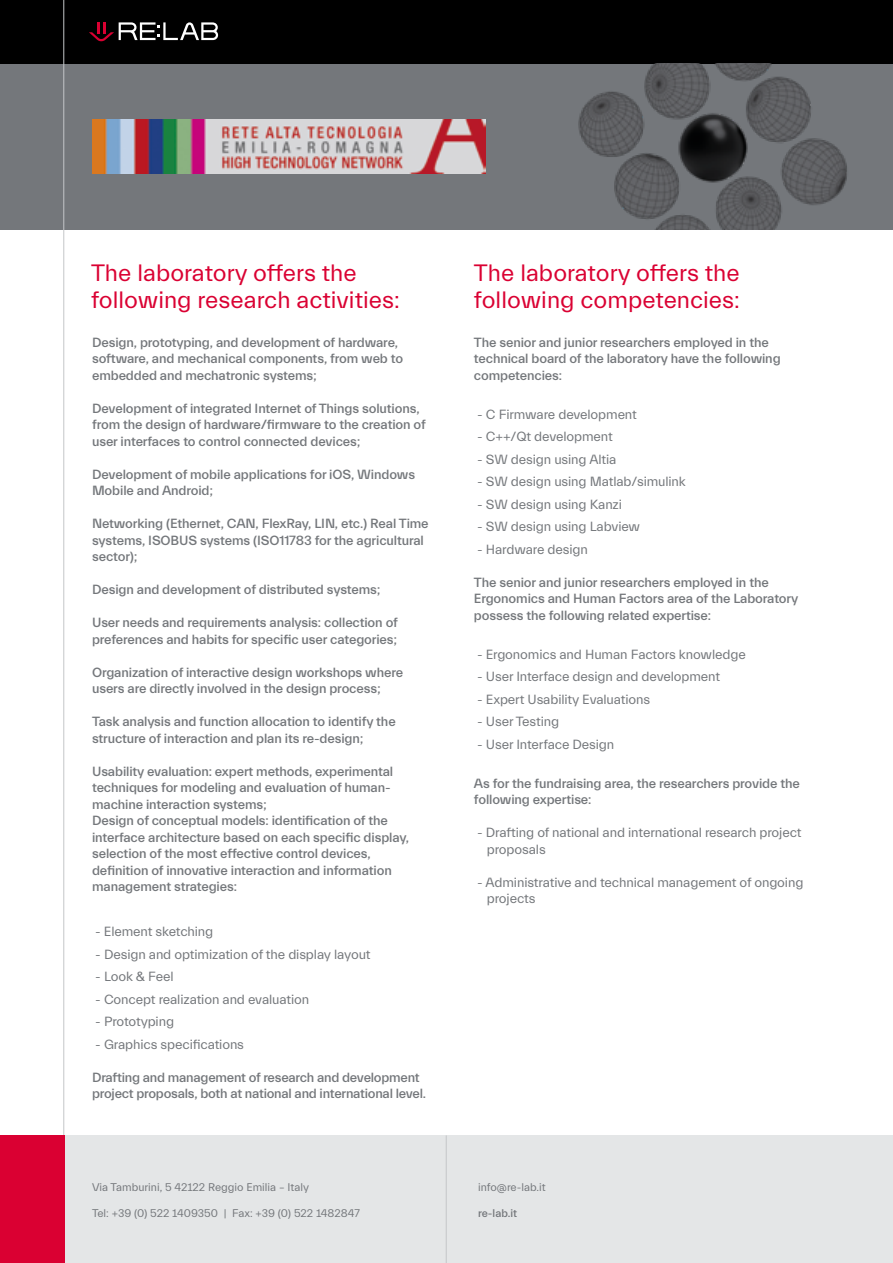
<style>
.page{position:relative;width:893px;height:1263px;background:#fff}
.page>*{position:absolute;margin:0;border:0;box-sizing:border-box;transform-origin:0 0}
.t1{font:24px/27px "Everett";color:#da0032}
.t2{font:500 13.5px/16.5px "Everett";letter-spacing:-.01em;color:#74777b}
.t3{font:13.5px/16.5px "Everett";letter-spacing:-.01em;color:#74777b}
.t4{font:11.25px "Everett";color:#74777b}
.t5{font:500 11.25px "Everett";color:#74777b}
</style>
<div class="page">
<div style="left:0;top:0;width:893px;height:64px;background:#000"></div>
<div style="left:0;top:64px;width:893px;height:166px;background:#74777b"></div>
<img style="left:467px;top:64px;width:380px;height:166px">
<div style="left:0;top:1135px;width:893px;height:128px;background:#e4e6e7"></div>
<svg style="left:89px;top:22px;width:129px;height:19px"></svg>
<hr style="left:64px;top:0;width:1px;height:1263px;background:#c4c6c8">
<hr style="left:446px;top:1135px;width:1px;height:128px;background:#c4c6c8">
<div style="left:0;top:1135px;width:64px;height:128px;background:#da0032"></div>
<img style="left:92px;top:120px;width:394px;height:54px">
<h1 class="t1" style="left:91px;top:259px;width:310px">The laboratory offers the following research activities:</h1>
<h1 class="t1" style="left:474px;top:259px;width:267px">The laboratory offers the following competencies:</h1>
<p class="t2" style="left:92px;top:334px;width:313px">Design, prototyping, and development of hardware, software, and mechanical components, from web to embedded and mechatronic systems;</p>
<p class="t2" style="left:92px;top:400px;width:335px">Development of integrated Internet of Things solutions, from the design of hardware/firmware to the creation of user interfaces to control connected devices;</p>
<p class="t2" style="left:92px;top:466px;width:325px">Development of mobile applications for iOS, Windows<br>Mobile and Android;</p>
<p class="t2" style="left:92px;top:516px;width:338px">Networking (Ethernet, CAN, FlexRay, LIN, etc.) Real Time systems, ISOBUS systems (ISO11783 for the agricultural sector);</p>
<p class="t2" style="left:92px;top:582px;width:290px">Design and development of distributed systems;</p>
<p class="t2" style="left:92px;top:615px;width:307px">User needs and requirements analysis: collection of preferences and habits for specific user categories;</p>
<p class="t2" style="left:92px;top:664px;width:313px">Organization of interactive design workshops where users are directly involved in the design process;</p>
<p class="t2" style="left:92px;top:714px;width:305px">Task analysis and function allocation to identify the structure of interaction and plan its re-design;</p>
<p class="t2" style="left:92px;top:763px;width:318px">Usability evaluation: expert methods, experimental techniques for modeling and evaluation of human&shy;machine interaction systems;<br>Design of conceptual models: identification of the interface architecture based on each specific display, selection of the most effective control devices, definition of innovative interaction and information management strategies:</p>
<p class="t3" style="left:95px;top:923px;width:120px">- Element sketching</p>
<p class="t3" style="left:95px;top:946px;width:277px">- Design and optimization of the display layout</p>
<p class="t3" style="left:95px;top:968px;width:80px">- Look &amp; Feel</p>
<p class="t3" style="left:95px;top:991px;width:215px">- Concept realization and evaluation</p>
<p class="t3" style="left:95px;top:1014px;width:80px">- Prototyping</p>
<p class="t3" style="left:95px;top:1036px;width:150px">- Graphics specifications</p>
<p class="t2" style="left:92px;top:1069px;width:336px">Drafting and management of research and development project proposals, both at national and international level.</p>
<p class="t4" style="left:92px;top:1181px;width:218px">Via Tamburini, 5 42122 Reggio Emilia – Italy</p>
<p class="t4" style="left:92px;top:1207px;width:269px">Tel: +39 (0) 522 1409350 | Fax: +39 (0) 522 1482847</p>
<p class="t2" style="left:474px;top:334px;width:308px">The senior and junior researchers employed in the technical board of the laboratory have the following competencies:</p>
<p class="t3" style="left:477px;top:406px;width:161px">- C Firmware development</p>
<p class="t3" style="left:477px;top:428px;width:137px">- C++/Qt development</p>
<p class="t3" style="left:477px;top:451px;width:141px">- SW design using Altia</p>
<p class="t3" style="left:477px;top:474px;width:210px">- SW design using Matlab/simulink</p>
<p class="t3" style="left:477px;top:496px;width:146px">- SW design using Kanzi</p>
<p class="t3" style="left:477px;top:519px;width:165px">- SW design using Labview</p>
<p class="t3" style="left:477px;top:541px;width:112px">- Hardware design</p>
<p class="t2" style="left:474px;top:574px;width:326px">The senior and junior researchers employed in the<br>Ergonomics and Human Factors area of the Laboratory possess the following related expertise:</p>
<p class="t3" style="left:477px;top:646px;width:270px">- Ergonomics and Human Factors knowledge</p>
<p class="t3" style="left:477px;top:669px;width:244px">- User Interface design and development</p>
<p class="t3" style="left:477px;top:691px;width:175px">- Expert Usability Evaluations</p>
<p class="t3" style="left:477px;top:714px;width:83px">- User Testing</p>
<p class="t3" style="left:477px;top:736px;width:139px">- User Interface Design</p>
<p class="t2" style="left:474px;top:775px;width:328px">As for the fundraising area, the researchers provide the following expertise:</p>
<p class="t3" style="left:487px;top:825px;width:316px;text-indent:-10px">- Drafting of national and international research project proposals</p>
<p class="t3" style="left:487px;top:874px;width:318px;text-indent:-10px">- Administrative and technical management of ongoing projects</p>
<p class="t4" style="left:478px;top:1181px;width:69px">info@re-lab.it</p>
<p class="t5" style="left:478px;top:1207px;width:41px">re-lab.it</p>
</div>
